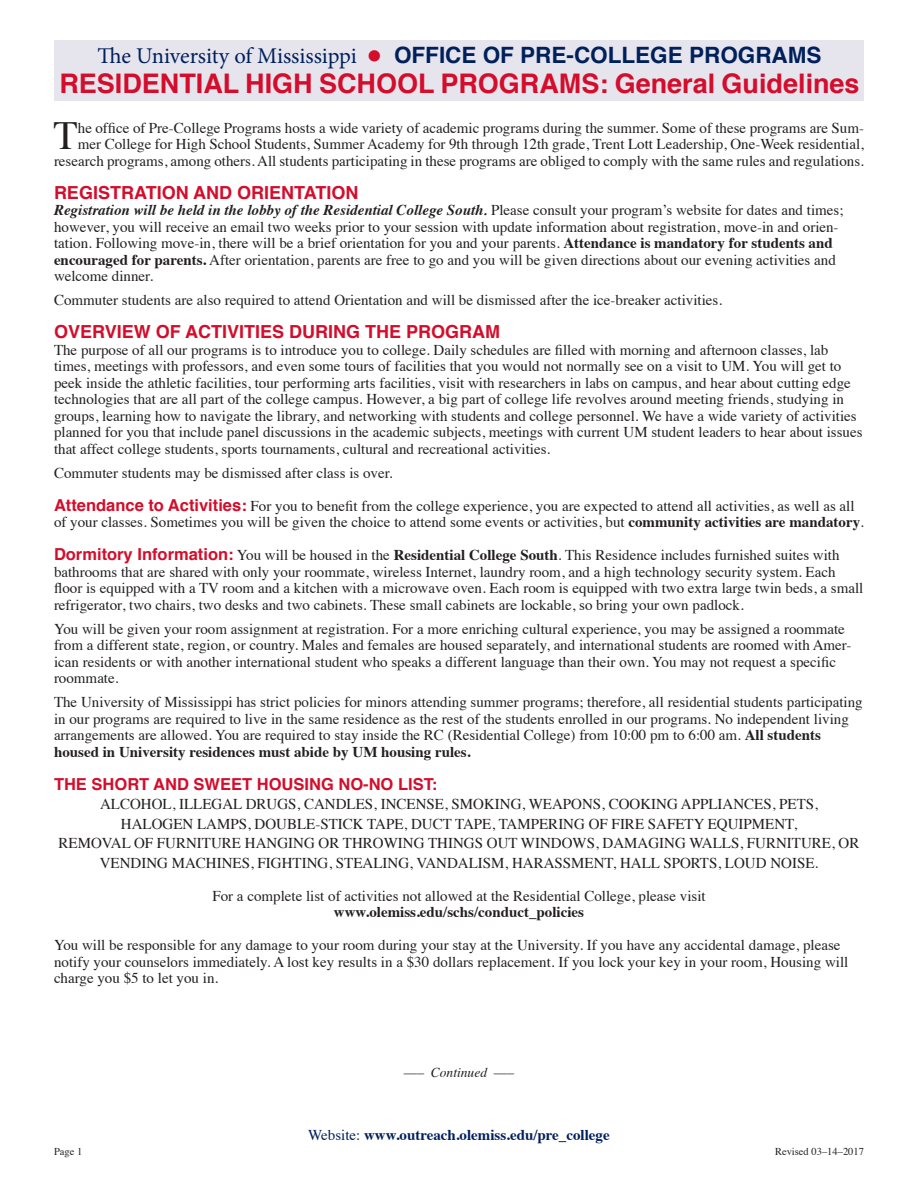
<style>
.page{position:relative;width:918px;height:1188px;background:#fff}
.page>*{position:absolute;margin:0;border:0;box-sizing:border-box;transform-origin:0 0}
.Body{font:39.9px "Times";color:#231f20}
.Header_Name{font:700 27px "Helvetica";color:#d30d2b}
.t1{font:700 22.5px "Helvetica";color:#00205b}
.Header_Small{font:700 18px "Helvetica";color:#d30d2b}
.Body-2{font:700 16.5px "Helvetica";color:#d30d2b}
.Body-3{font:15px/16.5px "Times";color:#231f20}
.t2{font:700 15px "Times";color:#00205b}
.Body-4{font:700 15px "Times";color:#231f20}
.Body-5{font:italic 13.5px "Times";color:#231f20}
.t3{font:10.5px "Times";color:#231f20}
.s1{font-family:"Minion Pro";font-weight:400}
.s2{color:#d30d2b}
.s3{font-weight:700;font-style:italic}
.s4{font-weight:700}
.s5{font-family:"Helvetica";font-weight:700;font-size:16.5px;color:#d30d2b}
.s6{font-weight:400}
</style>
<div class="page">
<div style="left:54px;top:40px;width:810px;height:61px;background:#e6e5ee"></div>
<p class="t1" style="left:98px;top:35px;width:726px"><span class="s1">The University of Mississippi</span> <span class="s2">●</span> OFFICE OF PRE-COLLEGE PROGRAMS</p>
<p class="Header_Name" style="left:59px;top:59px;width:802px">RESIDENTIAL HIGH SCHOOL PROGRAMS: General Guidelines</p>
<p class="Body" style="left:53px;top:99px;width:26px">T</p>
<p class="Body-3" style="left:54px;top:118px;width:812px;text-align:right">he office of Pre-College Programs hosts a wide variety of academic programs during the summer. Some of these programs are Sum&shy;mer College for High School Students, Summer Academy for 9th through 12th grade, Trent Lott Leadership, One-Week residential, research programs, among others. All students participating in these programs are obliged to comply with the same rules and regulations.</p>
<p class="Header_Small" style="left:54px;top:176px;width:306px">REGISTRATION AND ORIENTATION</p>
<p class="Body-3" style="left:54px;top:201px;width:791px"><span class="s3">Registration will be held in the lobby of the Residential College South.</span> Please consult your program’s website for dates and times; however, you will receive an email two weeks prior to your session with update information about registration, move-in and orien&shy;tation. Following move-in, there will be a brief orientation for you and your parents. <span class="s4">Attendance is mandatory for students and encouraged for parents.</span> After orientation, parents are free to go and you will be given directions about our evening activities and welcome dinner.</p>
<p class="Body-3" style="left:54px;top:291px;width:670px">Commuter students are also required to attend Orientation and will be dismissed after the ice-breaker activities.</p>
<p class="Header_Small" style="left:54px;top:316px;width:448px">OVERVIEW OF ACTIVITIES DURING THE PROGRAM</p>
<p class="Body-3" style="left:54px;top:340px;width:810px">The purpose of all our programs is to introduce you to college. Daily schedules are filled with morning and afternoon classes, lab times, meetings with professors, and even some tours of facilities that you would not normally see on a visit to UM. You will get to peek inside the athletic facilities, tour performing arts facilities, visit with researchers in labs on campus, and hear about cutting edge technologies that are all part of the college campus. However, a big part of college life revolves around meeting friends, studying in groups, learning how to navigate the library, and networking with students and college personnel. We have a wide variety of activities planned for you that include panel discussions in the academic subjects, meetings with current UM student leaders to hear about issues that affect college students, sports tournaments, cultural and recreational activities.</p>
<p class="Body-3" style="left:54px;top:463px;width:340px">Commuter students may be dismissed after class is over.</p>
<p class="Body-3" style="left:54px;top:496px;width:811px"><span class="s5">Attendance to Activities:</span> For you to benefit from the college experience, you are expected to attend all activities, as well as all of your classes. Sometimes you will be given the choice to attend some events or activities, but <span class="s4">community activities are mandatory</span>.</p>
<p class="Body-3" style="left:54px;top:546px;width:811px"><span class="s5">Dormitory Information:</span> You will be housed in the <span class="s4">Residential College South</span>. This Residence includes furnished suites with bathrooms that are shared with only your roommate, wireless Internet, laundry room, and a high technology security system. Each floor is equipped with a TV room and a kitchen with a microwave oven. Each room is equipped with two extra large twin beds, a small refrigerator, two chairs, two desks and two cabinets. These small cabinets are lockable, so bring your own padlock.</p>
<p class="Body-3" style="left:54px;top:619px;width:799px">You will be given your room assignment at registration. For a more enriching cultural experience, you may be assigned a roommate from a different state, region, or country. Males and females are housed separately, and international students are roomed with Amer&shy;ican residents or with another international student who speaks a different language than their own. You may not request a specific roommate.</p>
<p class="Body-3" style="left:54px;top:693px;width:810px">The University of Mississippi has strict policies for minors attending summer programs; therefore, all residential students participating</p>
<p class="Body-3" style="left:54px;top:709px;width:796px">in our programs are required to live in the same residence as the rest of the students enrolled in our programs. No independent living arrangements are allowed. You are required to stay inside the RC (Residential College) from 10:00 pm to 6:00 am. <span class="s4">All students housed in University residences must abide by UM housing rules.</span></p>
<p class="Body-2" style="left:54px;top:769px;width:385px">THE SHORT AND SWEET HOUSING NO-NO LIST:</p>
<p class="Body-3" style="left:100px;top:795px;width:719px">ALCOHOL, ILLEGAL DRUGS, CANDLES, INCENSE, SMOKING, WEAPONS, COOKING APPLIANCES, PETS,</p>
<p class="Body-3" style="left:121px;top:814px;width:678px">HALOGEN LAMPS, DOUBLE-STICK TAPE, DUCT TAPE, TAMPERING OF FIRE SAFETY EQUIPMENT,</p>
<p class="Body-3" style="left:59px;top:832px;width:802px;line-height:19.5px;text-align:center">REMOVAL OF FURNITURE HANGING OR THROWING THINGS OUT WINDOWS, DAMAGING WALLS, FURNITURE, OR<br>VENDING MACHINES, FIGHTING, STEALING, VANDALISM, HARASSMENT, HALL SPORTS, LOUD NOISE.</p>
<p class="Body-3" style="left:212px;top:886px;width:495px">For a complete list of activities not allowed at the Residential College, please visit</p>
<p class="Body-4" style="left:334px;top:898px;width:252px">www.olemiss.edu/schs/conduct_policies</p>
<p class="Body-3" style="left:54px;top:936px;width:796px">You will be responsible for any damage to your room during your stay at the University. If you have any accidental damage, please notify your counselors immediately. A lost key results in a $30 dollars replacement. If you lock your key in your room, Housing will charge you $5 to let you in.</p>
<p class="Body-5" style="left:404px;top:1060px;width:112px">––– Continued –––</p>
<p class="t3" style="left:54px;top:1142px;width:30px">Page 1</p>
<p class="t2" style="left:308px;top:1120px;width:303px"><span class="s6">Website:</span> www.outreach.olemiss.edu/pre_college</p>
<p class="t3" style="left:775px;top:1142px;width:90px">Revised 03–14–2017</p>
</div>
